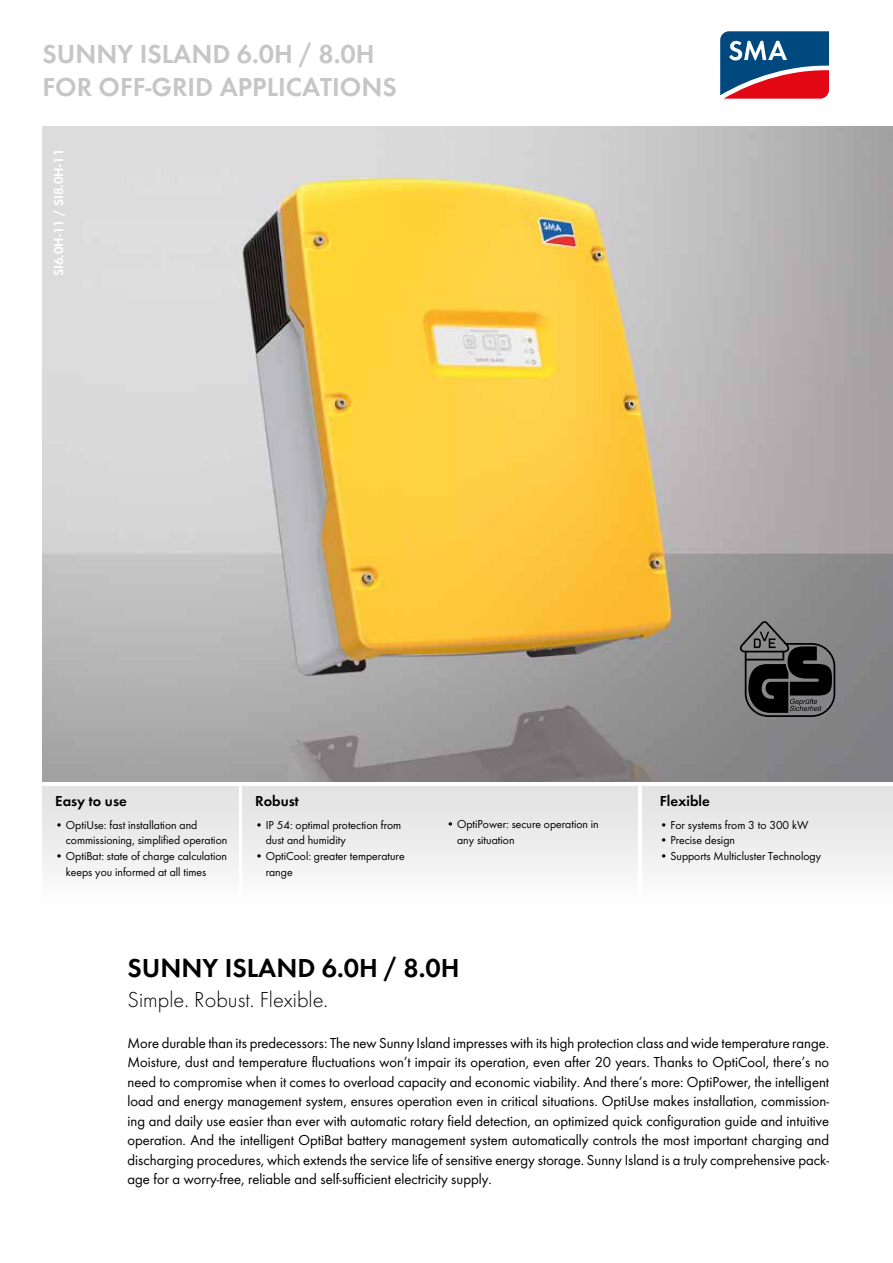
<style>
.page{position:relative;width:893px;height:1263px;background:#fff}
.page>*{position:absolute;margin:0;border:0;box-sizing:border-box;transform-origin:0 0}
.t1{font:600 27px/32.4px "SMA Futura Global";color:#c6c6c6}
.t2{font:600 27px "SMA Futura Global";color:#000}
.t3{font:22.5px "SMA Futura Global Light";color:#000}
.t4{font:15px/19.5px "SMA Futura Global";color:#000;text-align:justify}
.t5{font:600 15px "SMA Futura Global";color:#000}
.t6{font:600 13.5px "SMA Futura Global";color:#fff}
.t7{font:12px/15.8px "SMA Futura Global";color:#000}
</style>
<div class="page">
<svg style="left:720px;top:31px;width:109px;height:68px;background:#655275"></svg>
<img style="left:43px;top:126px;width:850px;height:656px">
<div style="left:43px;top:787px;width:195px;height:119px;background:linear-gradient(to bottom,#e1e1e1,#fdfdfd)"></div>
<div style="left:242px;top:787px;width:202px;height:119px;background:linear-gradient(to bottom,#e1e1e1,#fdfdfd)"></div>
<div style="left:442px;top:787px;width:196px;height:119px;background:linear-gradient(to bottom,#e1e1e1,#fdfdfd)"></div>
<div style="left:642px;top:787px;width:251px;height:119px;background:linear-gradient(to bottom,#e1e1e1,#fdfdfd)"></div>
<svg style="left:740px;top:621px;width:95px;height:96px;background:#4b4b4b"></svg>
<h1 class="t1" style="left:43px;top:38px;width:336px">SUNNY ISLAND 6.0H / 8.0H<br>FOR OFF-GRID APPLICATIONS</h1>
<p class="t6" style="left:51px;top:276px;width:129px;rotate:-90deg">SI6.0H-11 / SI8.0H-11</p>
<p class="t5" style="left:55px;top:792px;width:73px">EASY TO USE</p>
<p class="t7" style="left:66px;top:816px;width:163px;text-indent:-11px">• OptiUse: fast installation and commissioning, simplified operation</p>
<p class="t7" style="left:66px;top:848px;width:163px;text-indent:-11px">• OptiBat: state of charge calculation keeps you informed at all times</p>
<p class="t5" style="left:255px;top:792px;width:45px">ROBUST</p>
<p class="t7" style="left:266px;top:816px;width:137px;text-indent:-11px">• IP 54: optimal protection from dust and humidity</p>
<p class="t7" style="left:266px;top:848px;width:140px;text-indent:-11px">• OptiCool: greater temperature range</p>
<p class="t7" style="left:457px;top:816px;width:143px;text-indent:-11px">• OptiPower: secure operation in any situation</p>
<p class="t5" style="left:660px;top:792px;width:52px">FLEXIBLE</p>
<p class="t7" style="left:660px;top:816px;width:150px">• For systems from 3 to 300 kW</p>
<p class="t7" style="left:660px;top:832px;width:77px">• Precise design</p>
<p class="t7" style="left:660px;top:848px;width:163px">• Supports Multicluster Technology</p>
<h1 class="t2" style="left:128px;top:952px;width:34px">SUNNY</h1>
<h1 class="t2" style="left:225px;top:952px;width:25px">ISLAND</h1>
<h1 class="t2" style="left:322px;top:952px;width:139px">6.0H / 8.0H</h1>
<h2 class="t3" style="left:128px;top:986px;width:202px">Simple. Robust. Flexible.</h2>
<p class="t4" style="left:127px;top:1033px;width:703px">More durable than its predecessors: The new Sunny Island impresses with its high protection class and wide temperature range.<br>Moisture, dust and temperature fluctuations won’t impair its operation, even after 20 years. Thanks to OptiCool, there’s no need to compromise when it comes to overload capacity and economic viability. And there’s more: OptiPower, the intelligent load and energy management system, ensures operation even in critical situations. OptiUse makes installation, commission&shy;ing and daily use easier than ever with automatic rotary field detection, an optimized quick configuration guide and intuitive operation. And the intelligent OptiBat battery management system automatically controls the most important charging and discharging procedures, which extends the service life of sensitive energy storage. Sunny Island is a truly comprehensive pack&shy;age for a worry-free, reliable and self-sufficient electricity supply.</p>
</div>
